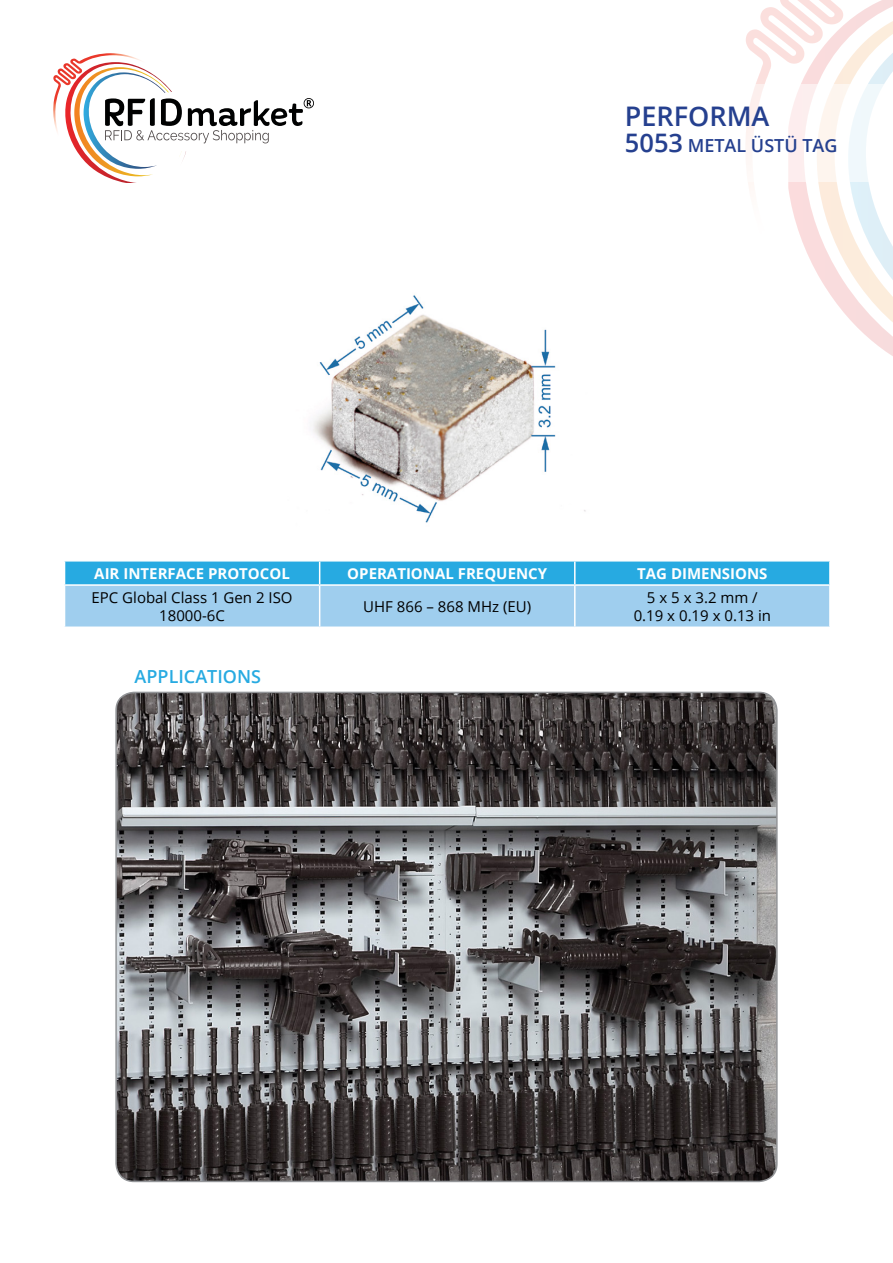
<style>
.page{position:relative;width:893px;height:1263px;background:#fff}
.page>*{position:absolute;margin:0;border:0;box-sizing:border-box;transform-origin:0 0}
.t1{font:600 27px "Open Sans";color:#25408f}
.t2{font:600 25.5px "Open Sans";color:#25408f}
.t3{font:600 18px "Open Sans";color:#25408f}
.t4{font:600 18px "Open Sans";color:#27aae1}
.t5{font:15px "Open Sans";color:#000}
.t6{font:700 15px "Open Sans";color:#fff}
</style>
<div class="page">
<svg style="left:850px;top:0;width:43px;height:356px"></svg>
<img style="left:843px;top:20px;width:50px;height:304px">
<img style="left:746px;top:0;width:97px;height:311px">
<div style="left:0;top:84px;width:891px;height:98px;background:#fff"></div>
<img style="left:53px;top:55px;width:43px;height:77px">
<svg style="left:63px;top:62px;width:251px;height:121px"></svg>
<svg style="left:64px;top:561px;width:765px;height:65px;background:#75c1e9"></svg>
<hr style="left:574px;top:561px;width:2px;height:23px;background:#fff">
<hr style="left:64px;top:584px;width:256px;height:2px;background:#fff">
<hr style="left:64px;top:586px;width:1px;height:40px;background:#fff">
<hr style="left:320px;top:584px;width:255px;height:2px;background:#fff">
<hr style="left:319px;top:586px;width:1px;height:40px;background:#fff">
<hr style="left:575px;top:584px;width:256px;height:2px;background:#fff">
<hr style="left:574px;top:586px;width:2px;height:40px;background:#fff">
<img style="left:116px;top:692px;width:661px;height:489px">
<div style="left:115px;top:692px;width:663px;height:490px;border:2px solid #939598;border-radius:18px"></div>
<img style="left:313px;top:295px;width:273px;height:228px">
<h1 class="t1" style="left:625px;top:98px;width:146px">PERFORMA</h1>
<p class="t3" style="left:688px;top:133px;width:151px">METAL ÜSTÜ TAG</p>
<h2 class="t2" style="left:625px;top:125px;width:60px">5053</h2>
<p class="t6" style="left:94px;top:563px;width:197px">AIR INTERFACE PROTOCOL</p>
<p class="t5" style="left:92px;top:587px;width:203px">EPC Global Class 1 Gen 2 ISO</p>
<p class="t5" style="left:647px;top:587px;width:112px">x5x5 3.2 mm /</p>
<p class="t5" style="left:363px;top:596px;width:169px">UHF 866 – 868 MHz (EU)</p>
<p class="t6" style="left:347px;top:563px;width:201px">OPERATIONAL FREQUENCY</p>
<p class="t6" style="left:637px;top:563px;width:132px">TAG DIMENSIONS</p>
<p class="t5" style="left:159px;top:605px;width:67px">18000-6C</p>
<p class="t5" style="left:634px;top:605px;width:139px">0.19 x 0.19 x 0.13 in</p>
<p class="t4" style="left:135px;top:664px;width:128px">APPLICATIONS</p>
</div>
